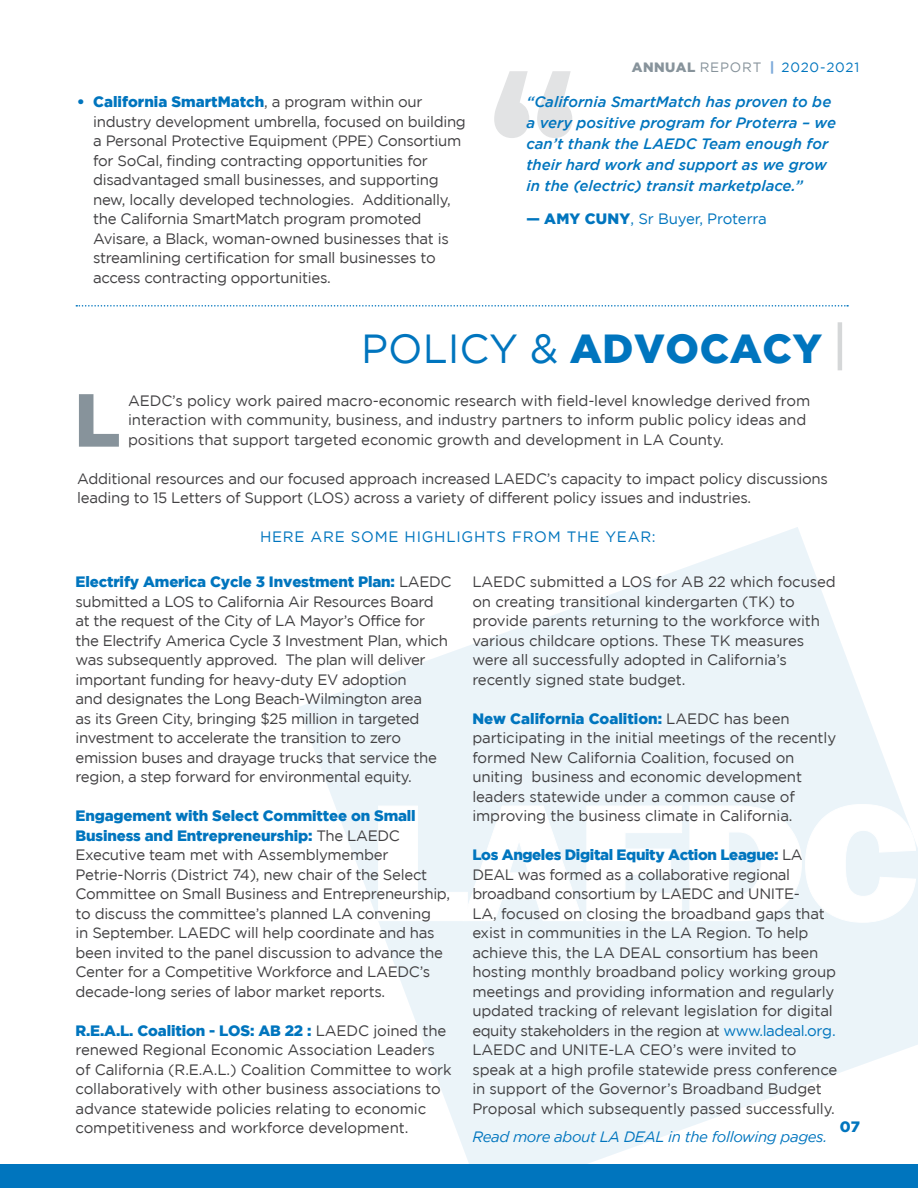
<style>
.page{position:relative;width:918px;height:1188px;background:#fff}
.page>*{position:absolute;margin:0;border:0;box-sizing:border-box;transform-origin:0 0}
.t1{font:900 75px "Gotham";color:#87939b}
.t2{font:900 40.5px "Gotham";letter-spacing:.015em;color:#0075be}
.t3{font:15px/19.5px "Gotham";letter-spacing:-.02em;color:#414042}
.t4{font:italic 500 15px/21px "Gotham";color:#0075be}
.t5{font:italic 15px "Gotham";letter-spacing:-.025em;color:#0075be}
.t6{font:15px "Gotham";letter-spacing:.05em;color:#0075be}
.t7{font:15px "Gotham";letter-spacing:-.01em;color:#0075be}
.t8{font:900 15px "Gotham";color:#0075be}
.t9{font:13.5px "Gotham";letter-spacing:.06em;color:#0075be}
.s1{font-weight:900;color:#87939b}
.s2{color:#87939b}
.s3{font-weight:900;color:#7daada}
.s4{font-weight:900;color:#0075be}
.s5{font-weight:900}
.s6{font-weight:400}
.s7{color:#0075be}
</style>
<div class="page">
<svg style="left:298px;top:527px;width:620px;height:637px;fill:#ebf4f9"></svg>
<svg style="left:378px;top:806px;width:304px;height:115px"></svg>
<svg style="left:690px;top:804px;width:226px;height:119px"></svg>
<div style="left:0;top:1164px;width:918px;height:24px;background:#0075be"></div>
<svg style="left:76px;top:305px;width:772px;height:2px"></svg>
<svg style="left:494px;top:71px;width:78px;height:67px"></svg>
<hr style="left:838px;top:322px;width:4px;height:48px;background:#d5d7d8">
<p class="t9" style="left:632px;top:60px;width:229px"><span class="s1">ANNUAL</span> <span class="s2">REPORT</span> <span class="s3">|</span> 2020-2021</p>
<p class="t3" style="left:93px;top:92px;width:374px;text-indent:-16px"><span class="s4">• California SmartMatch</span>, a program within our industry development umbrella, focused on building a Personal Protective Equipment (PPE) Consortium for SoCal, finding contracting opportunities for disadvantaged small businesses, and supporting new, locally developed technologies. Additionally, the California SmartMatch program promoted Avisare, a Black, woman-owned businesses that is streamlining certification for small businesses to access contracting opportunities.</p>
<p class="t4" style="left:526px;top:91px;width:311px">“California SmartMatch has proven to be a very positive program for Proterra – we can’t thank the LAEDC Team enough for their hard work and support as we grow in the (electric) transit marketplace.”</p>
<p class="t7" style="left:526px;top:211px;width:242px"><span class="s5">— AMY CUNY</span>, Sr Buyer, Proterra</p>
<h2 class="t2" style="left:361px;top:325px;width:462px"><span class="s6">POLICY &amp;</span> ADVOCACY</h2>
<p class="t3" style="left:128px;top:391px;width:684px">AEDC’s policy work paired macro-economic research with field-level knowledge derived from interaction with community, business, and industry partners to inform public policy ideas and positions that support targeted economic growth and development in LA County.</p>
<p class="t3" style="left:77px;top:469px;width:752px">Additional resources and our focused approach increased LAEDC’s capacity to impact policy discussions leading to 15 Letters of Support (LOS) across a variety of different policy issues and industries.</p>
<p class="t6" style="left:260px;top:529px;width:397px">HERE ARE SOME HIGHLIGHTS FROM THE YEAR:</p>
<h1 class="t1" style="left:74px;top:377px;width:48px">L</h1>
<p class="t3" style="left:76px;top:572px;width:377px"><span class="s4">Electrify America Cycle 3 Investment Plan:</span> LAEDC submitted a LOS to California Air Resources Board at the request of the City of LA Mayor’s Office for the Electrify America Cycle 3 Investment Plan, which was subsequently approved. The plan will deliver important funding for heavy-duty EV adoption<br>and designates the Long Beach-Wilmington area<br>as its Green City, bringing $25 million in targeted investment to accelerate the transition to zero emission buses and drayage trucks that service the region, a step forward for environmental equity.</p>
<p class="t3" style="left:76px;top:806px;width:376px"><span class="s4">Engagement with Select Committee on Small Business and Entrepreneurship:</span> The LAEDC Executive team met with Assemblymember Petrie-Norris (District 74), new chair of the Select Committee on Small Business and Entrepreneurship, to discuss the committee’s planned LA convening<br>in September. LAEDC will help coordinate and has been invited to the panel discussion to advance the Center for a Competitive Workforce and LAEDC’s decade-long series of labor market reports.</p>
<p class="t3" style="left:76px;top:1020px;width:378px"><span class="s4">R.E.A.L. Coalition - LOS: AB 22 :</span> LAEDC joined the renewed Regional Economic Association Leaders of California (R.E.A.L.) Coalition Committee to work collaboratively with other business associations to advance statewide policies relating to economic competitiveness and workforce development.</p>
<p class="t3" style="left:472px;top:572px;width:365px">LAEDC submitted a LOS for AB 22 which focused on creating transitional kindergarten (TK) to provide parents returning to the workforce with various childcare options. These TK measures were all successfully adopted in California’s recently signed state budget.</p>
<p class="t3" style="left:472px;top:708px;width:365px"><span class="s4">New California Coalition:</span> LAEDC has been participating in the initial meetings of the recently formed New California Coalition, focused on uniting business and economic development leaders statewide under a common cause of improving the business climate in California.</p>
<p class="t3" style="left:472px;top:845px;width:367px"><span class="s4">Los Angeles Digital Equity Action League:</span> LA DEAL was formed as a collaborative regional broadband consortium by LAEDC and UNITE-<br>LA, focused on closing the broadband gaps that exist in communities in the LA Region. To help achieve this, the LA DEAL consortium has been hosting monthly broadband policy working group meetings and providing information and regularly updated tracking of relevant legislation for digital equity stakeholders in the region at <span class="s7">www.ladeal.org.<br></span>LAEDC and UNITE-LA CEO’s were invited to speak at a high profile statewide press conference in support of the Governor’s Broadband Budget Proposal which subsequently passed successfully.</p>
<p class="t5" style="left:472px;top:1128px;width:356px">Read more about LA DEAL in the following pages.</p>
<p class="t8" style="left:840px;top:1118px;width:22px">07</p>
</div>
